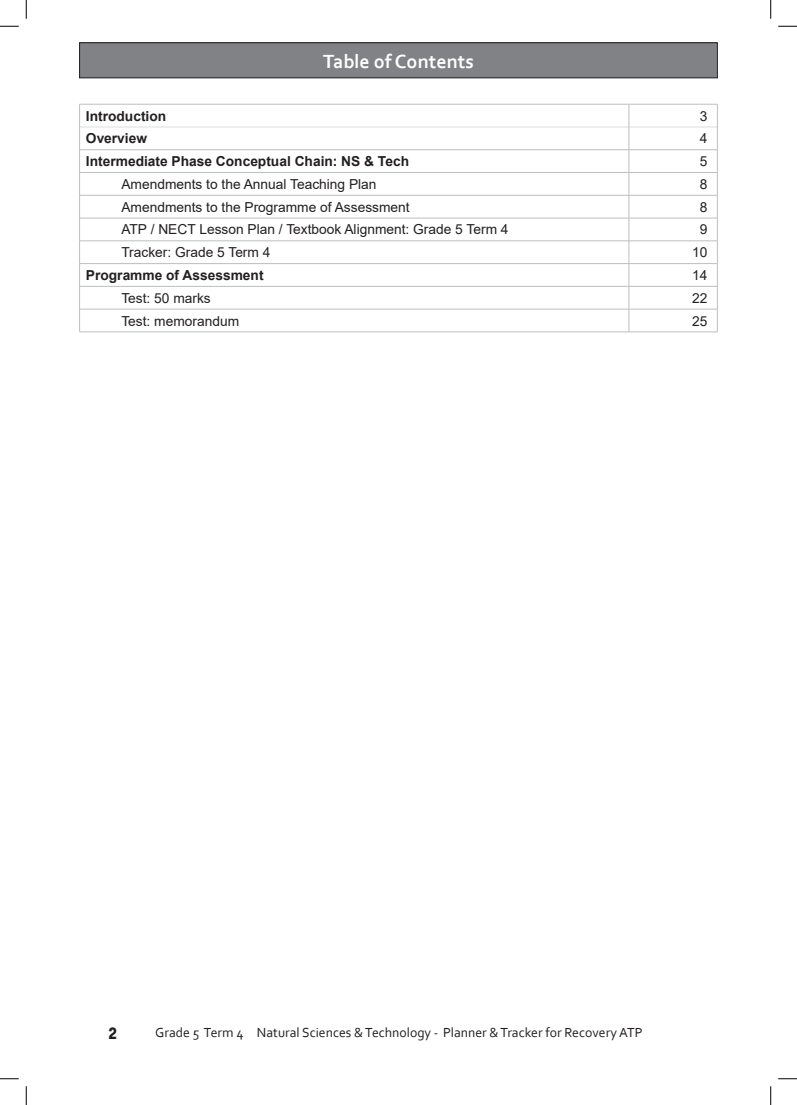
<style>
.page{position:relative;width:797px;height:1105px;background:#fff}
.page>*{position:absolute;margin:0;border:0;box-sizing:border-box;transform-origin:0 0}
.Normal_wrd_2{font:700 20px "Corbel";color:#fff}
.t1{font:700 17.5px "Neusa";color:#231f20}
.body_copy{font:13.75px "Arial";color:#231f20}
.body_copy-2{font:700 13.75px "Arial";color:#231f20}
.t2{font:13.75px "Corbel";color:#231f20}
</style>
<div class="page">
<div style="left:80px;top:43px;width:637px;height:35px;background:#808285"></div>
<div style="left:79px;top:43px;width:638px;height:35px;border:1px solid #231f20"></div>
<hr style="left:79px;top:150px;width:550px;height:1px;background:#bcbec0">
<hr style="left:629px;top:150px;width:88px;height:1px;background:#bcbec0">
<hr style="left:79px;top:172px;width:550px;height:1px;background:#bcbec0">
<hr style="left:629px;top:172px;width:88px;height:1px;background:#bcbec0">
<hr style="left:79px;top:195px;width:550px;height:1px;background:#bcbec0">
<hr style="left:629px;top:195px;width:88px;height:1px;background:#bcbec0">
<hr style="left:79px;top:218px;width:550px;height:1px;background:#bcbec0">
<hr style="left:629px;top:218px;width:88px;height:1px;background:#bcbec0">
<hr style="left:79px;top:241px;width:550px;height:1px;background:#bcbec0">
<hr style="left:629px;top:241px;width:88px;height:1px;background:#bcbec0">
<hr style="left:79px;top:263px;width:550px;height:1px;background:#bcbec0">
<hr style="left:629px;top:263px;width:88px;height:1px;background:#bcbec0">
<hr style="left:79px;top:286px;width:550px;height:1px;background:#bcbec0">
<hr style="left:629px;top:286px;width:88px;height:1px;background:#bcbec0">
<hr style="left:79px;top:309px;width:550px;height:1px;background:#bcbec0">
<hr style="left:629px;top:309px;width:88px;height:1px;background:#bcbec0">
<hr style="left:79px;top:332px;width:550px;height:1px;background:#bcbec0">
<hr style="left:629px;top:332px;width:88px;height:1px;background:#bcbec0">
<hr style="left:80px;top:127px;width:548px;height:1px;background:#dcddde">
<hr style="left:629px;top:127px;width:88px;height:1px;background:#dcddde">
<hr style="left:79px;top:104px;width:550px;height:1px;background:#bcbec0">
<hr style="left:629px;top:104px;width:88px;height:1px;background:#bcbec0">
<svg style="left:79px;top:104px;width:1px;height:228px"></svg>
<svg style="left:628px;top:104px;width:1px;height:228px"></svg>
<svg style="left:717px;top:104px;width:1px;height:228px"></svg>
<svg style="left:0;top:25px;width:19px;height:2px"></svg>
<svg style="left:778px;top:25px;width:19px;height:2px"></svg>
<svg style="left:0;top:1078px;width:19px;height:1px"></svg>
<svg style="left:778px;top:1078px;width:19px;height:1px"></svg>
<svg style="left:25px;top:0;width:2px;height:19px"></svg>
<svg style="left:25px;top:1086px;width:2px;height:19px"></svg>
<svg style="left:770px;top:0;width:1px;height:19px"></svg>
<svg style="left:770px;top:1086px;width:1px;height:19px"></svg>
<p class="Normal_wrd_2" style="left:323px;top:49px;width:152px">Table of Contents</p>
<p class="body_copy-2" style="left:86px;top:106px;width:82px">Introduction</p>
<p class="body_copy" style="left:699px;top:106px;width:9px">3</p>
<p class="body_copy-2" style="left:86px;top:129px;width:63px">Overview</p>
<p class="body_copy" style="left:699px;top:129px;width:9px">4</p>
<p class="body_copy-2" style="left:86px;top:152px;width:324px">Intermediate Phase Conceptual Chain: NS &amp; Tech</p>
<p class="body_copy" style="left:699px;top:152px;width:9px">5</p>
<p class="body_copy" style="left:121px;top:175px;width:257px">Amendments to the Annual Teaching Plan</p>
<p class="body_copy" style="left:699px;top:175px;width:9px">8</p>
<p class="body_copy" style="left:121px;top:197px;width:290px">Amendments to the Programme of Assessment</p>
<p class="body_copy" style="left:699px;top:197px;width:9px">8</p>
<p class="body_copy" style="left:121px;top:220px;width:388px">ATP / NECT Lesson Plan / Textbook Alignment: Grade 5 Term 4</p>
<p class="body_copy" style="left:699px;top:220px;width:9px">9</p>
<p class="body_copy" style="left:121px;top:243px;width:151px">Tracker: Grade 5 Term 4</p>
<p class="body_copy" style="left:692px;top:243px;width:17px">10</p>
<p class="body_copy-2" style="left:86px;top:265px;width:179px">Programme of Assessment</p>
<p class="body_copy" style="left:692px;top:266px;width:17px">14</p>
<p class="body_copy" style="left:121px;top:288px;width:91px">Test: 50 marks</p>
<p class="body_copy" style="left:692px;top:288px;width:17px">22</p>
<p class="body_copy" style="left:121px;top:311px;width:119px">Test: memorandum</p>
<p class="body_copy" style="left:692px;top:311px;width:17px">25</p>
<p class="t1" style="left:109px;top:1020px;width:9px">2</p>
<p class="t2" style="left:155px;top:1024px;width:488px">Grade 5 Term 4 Natural Sciences &amp; Technology - Planner &amp; Tracker for Recovery ATP</p>
</div>
